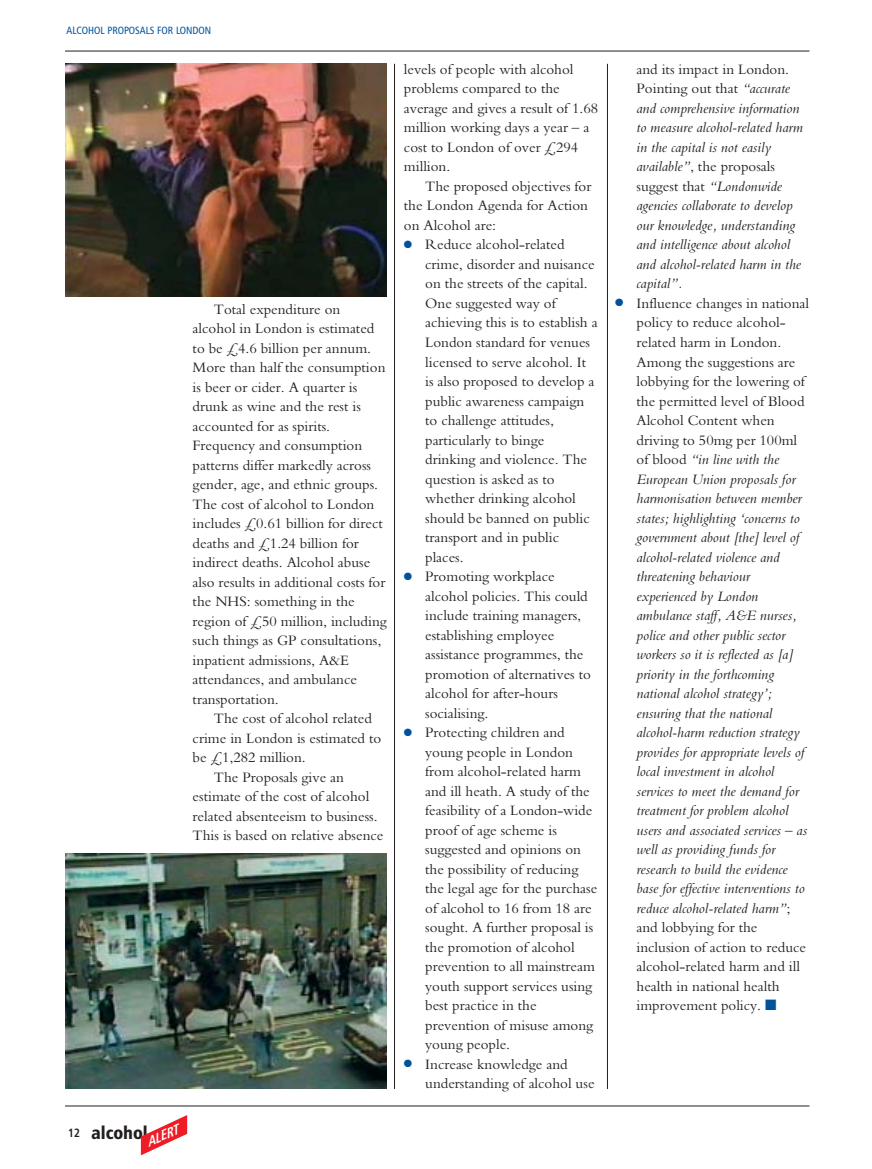
<style>
.page{position:relative;width:872px;height:1169px;background:#fff}
.page>*{position:absolute;margin:0;border:0;box-sizing:border-box;transform-origin:0 0}
.t1{font:18px "Humanist 777 BT Black Condensed B";color:#231f1f}
.t2{font:15px/19.5px "M Bembo";color:#231f1f}
.t3{font:italic 15px/19.5px "M Bembo";color:#231f1f}
.t4{font:italic 13.5px "Humanist 777 BT Bold Condensed B";color:#fff}
.t5{font:10.5px "Humanist 777 BT Roman Condensed B";color:#00529b}
.s1{font-family:"Humanist 777 BT Bold Condensed B";font-size:12px}
.s2{color:#00529b}
.s3{font-style:normal}
</style>
<div class="page">
<hr style="left:65px;top:1105px;width:744px;height:1px;background:#231f1f">
<hr style="left:65px;top:51px;width:744px;height:1px;background:#231f1f">
<svg style="left:141px;top:1115px;width:46px;height:40px"></svg>
<hr style="left:394px;top:64px;width:1px;height:1025px;background:#231f1f">
<hr style="left:607px;top:64px;width:1px;height:1025px;background:#231f1f">
<img style="left:66px;top:64px;width:321px;height:232px">
<img style="left:66px;top:853px;width:321px;height:235px">
<p class="t5" style="left:66px;top:27px;width:146px">ALCOHOL PROPOSALS FOR LONDON</p>
<p class="t2" style="left:193px;top:300px;width:196px;text-indent:21px">Total expenditure on alcohol in London is estimated to be £4.6 billion per annum.<br>More than half the consumption is beer or cider. A quarter is drunk as wine and the rest is accounted for as spirits.<br>Frequency and consumption patterns differ markedly across gender, age, and ethnic groups.<br>The cost of alcohol to London includes £0.61 billion for direct deaths and £1.24 billion for indirect deaths. Alcohol abuse also results in additional costs for the NHS: something in the region of £50 million, including such things as GP consultations, inpatient admissions, A&amp;E attendances, and ambulance transportation.</p>
<p class="t2" style="left:214px;top:710px;width:159px">The cost of alcohol related</p>
<p class="t2" style="left:193px;top:729px;width:190px">crime in London is estimated to</p>
<p class="t2" style="left:193px;top:749px;width:115px">be £1,282 million.</p>
<p class="t2" style="left:214px;top:768px;width:132px">The Proposals give an</p>
<p class="t2" style="left:193px;top:788px;width:178px">estimate of the cost of alcohol</p>
<p class="t2" style="left:193px;top:807px;width:186px">related absenteeism to business.</p>
<p class="t2" style="left:193px;top:827px;width:192px">This is based on relative absence</p>
<p class="t1" style="left:68px;top:1125px;width:81px"><span class="s1">12</span> alcohol</p>
<p class="t4" style="left:145px;top:1138px;width:35px;rotate:-25deg">ALERT</p>
<p class="t2" style="left:404px;top:61px;width:196px">levels of people with alcohol problems compared to the average and gives a result of 1.68 million working days a year – a cost to London of over £294 million.</p>
<p class="t2" style="left:404px;top:178px;width:189px;text-indent:21px">The proposed objectives for the London Agenda for Action on Alcohol are:</p>
<p class="t2" style="left:425px;top:236px;width:174px;text-indent:-21px"><span class="s2">●</span> Reduce alcohol-related crime, disorder and nuisance on the streets of the capital.<br>One suggested way of achieving this is to establish a<br>London standard for venues licensed to serve alcohol. It is also proposed to develop a public awareness campaign to challenge attitudes, particularly to binge drinking and violence. The question is asked as to whether drinking alcohol should be banned on public transport and in public places.</p>
<p class="t2" style="left:425px;top:568px;width:167px;text-indent:-21px"><span class="s2">●</span> Promoting workplace alcohol policies. This could include training managers, establishing employee assistance programmes, the promotion of alternatives to alcohol for after-hours socialising.</p>
<p class="t2" style="left:425px;top:724px;width:174px;text-indent:-21px"><span class="s2">●</span> Protecting children and young people in London from alcohol-related harm and ill heath. A study of the feasibility of a London-wide proof of age scheme is suggested and opinions on the possibility of reducing the legal age for the purchase of alcohol to 16 from 18 are sought. A further proposal is the promotion of alcohol prevention to all mainstream youth support services using best practice in the prevention of misuse among young people.</p>
<p class="t2" style="left:425px;top:1055px;width:171px;text-indent:-21px"><span class="s2">●</span> Increase knowledge and understanding of alcohol use</p>
<p class="t3" style="left:636px;top:61px;width:168px"><span class="s3">and its impact in London.<br>Pointing out that</span> “accurate and comprehensive information to measure alcohol-related harm in the capital is not easily available”<span class="s3">, the proposals suggest that</span> “Londonwide agencies collaborate to develop our knowledge, understanding and intelligence about alcohol and alcohol-related harm in the capital”.</p>
<p class="t3" style="left:636px;top:295px;width:174px;text-indent:-21px"><span class="s2">●</span> <span class="s3">Influence changes in national policy to reduce alcohol&shy;related harm in London.<br>Among the suggestions are lobbying for the lowering of the permitted level of Blood<br>Alcohol Content when driving to 50mg per 100ml of blood</span> “in line with the<br>European Union proposals for harmonisation between member states; highlighting ‘concerns to government about [the] level of alcohol-related violence and threatening behaviour experienced by London ambulance staff, A&amp;E nurses, police and other public sector workers so it is reflected as [a] priority in the forthcoming national alcohol strategy’; ensuring that the national alcohol-harm reduction strategy provides for appropriate levels of local investment in alcohol services to meet the demand for treatment for problem alcohol users and associated services – as well as providing funds for research to build the evidence base for effective interventions to reduce alcohol-related harm”<span class="s3">; and lobbying for the inclusion of action to reduce alcohol-related harm and ill health in national health improvement policy.</span> <span class="s2">■</span></p>
</div>
